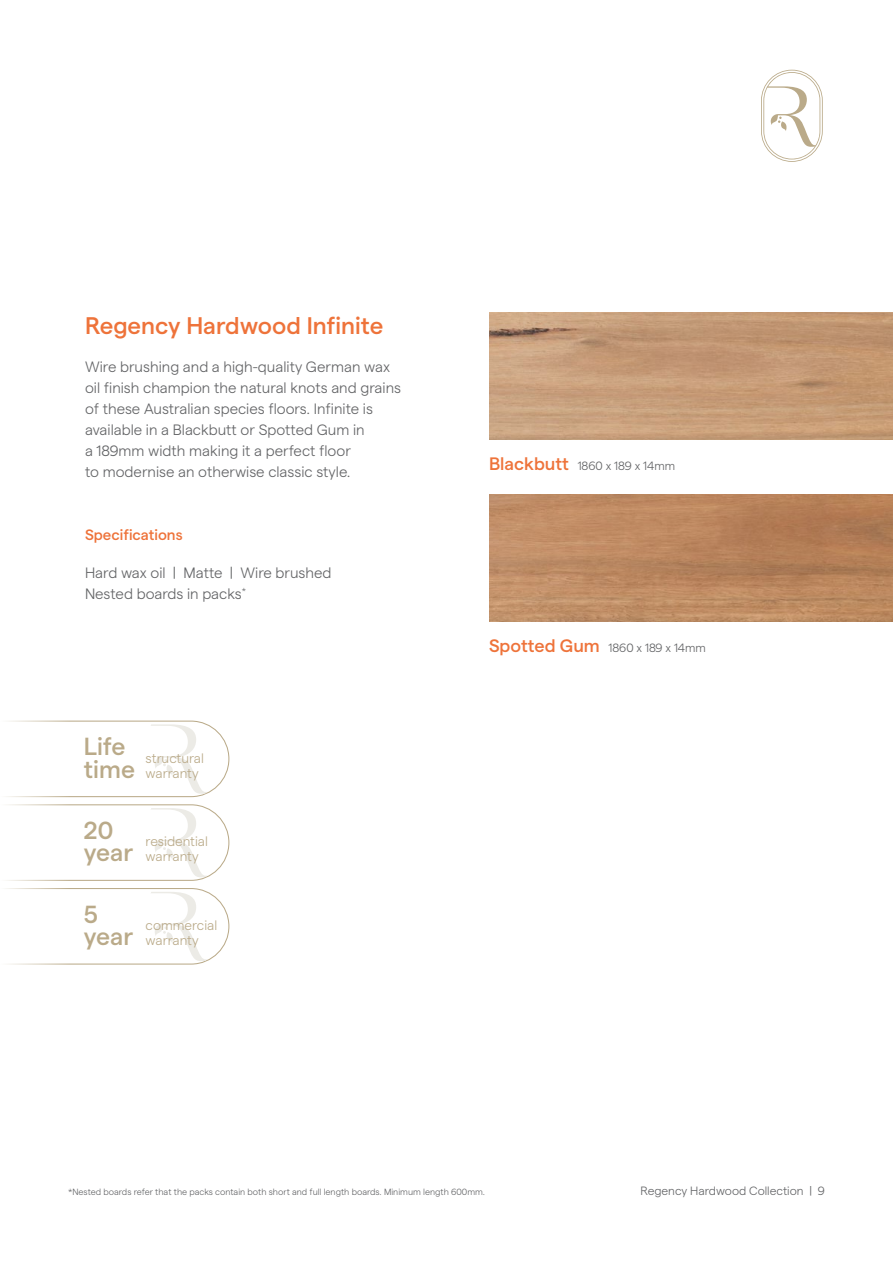
<style>
.page{position:relative;width:893px;height:1263px;background:#fff}
.page>*{position:absolute;margin:0;border:0;box-sizing:border-box;transform-origin:0 0}
.t1{font:500 24.75px/22.2px "Matter";color:#baaa89}
.t2{font:500 24px "Matter";color:#ee733a}
.t3{font:300 15px/21px "Matter";color:#636466}
.t4{font:500 15px "Matter";color:#ee733a}
.t5{font:300 13.65px/14.9px "Matter";color:#baaa89}
.t6{font:300 12px "Matter";color:#636466}
.t7{font:300 9px "Matter";color:#636466}
.s1{font-weight:500;font-size:18px;color:#ee733a}
</style>
<div class="page">
<svg style="left:7px;top:720px;width:223px;height:78px"></svg>
<svg style="left:7px;top:804px;width:223px;height:77px"></svg>
<svg style="left:6px;top:888px;width:224px;height:77px"></svg>
<img style="left:489px;top:312px;width:404px;height:128px">
<img style="left:489px;top:494px;width:404px;height:128px">
<svg style="left:761px;top:70px;width:62px;height:92px"></svg>
<h2 class="t2" style="left:85px;top:308px;width:300px">Regency Hardwood Infinite</h2>
<p class="t3" style="left:85px;top:355px;width:318px">Wire brushing and a high-quality German wax oil finish champion the natural knots and grains of these Australian species floors. Infinite is available in a Blackbutt or Spotted Gum in<br>a 189mm width making it a perfect floor<br>to modernise an otherwise classic style.</p>
<p class="t4" style="left:85px;top:524px;width:99px">Specifications</p>
<p class="t3" style="left:85px;top:561px;width:248px">Hard wax oil | Matte | Wire brushed<br>Nested boards in packs<sup>*</sup></p>
<h1 class="t1" style="left:84px;top:733px;width:53px">Life time</h1>
<p class="t5" style="left:146px;top:749px;width:60px">structural warranty</p>
<h1 class="t1" style="left:84px;top:817px;width:51px">20 year</h1>
<p class="t5" style="left:146px;top:833px;width:64px">residential warranty</p>
<h1 class="t1" style="left:84px;top:901px;width:51px">5 year</h1>
<p class="t5" style="left:146px;top:917px;width:73px">commercial warranty</p>
<p class="t6" style="left:489px;top:457px;width:188px"><span class="s1">Blackbutt</span> 1860 x 189 x 14mm</p>
<p class="t6" style="left:489px;top:639px;width:218px"><span class="s1">Spotted Gum</span> 1860 x 189 x 14mm</p>
<p class="t7" style="left:68px;top:1185px;width:419px">*Nested boards refer that the packs contain both short and full length boards. Minimum length 600mm.</p>
<p class="t6" style="left:640px;top:1182px;width:186px">Regency Hardwood Collection | 9</p>
</div>
